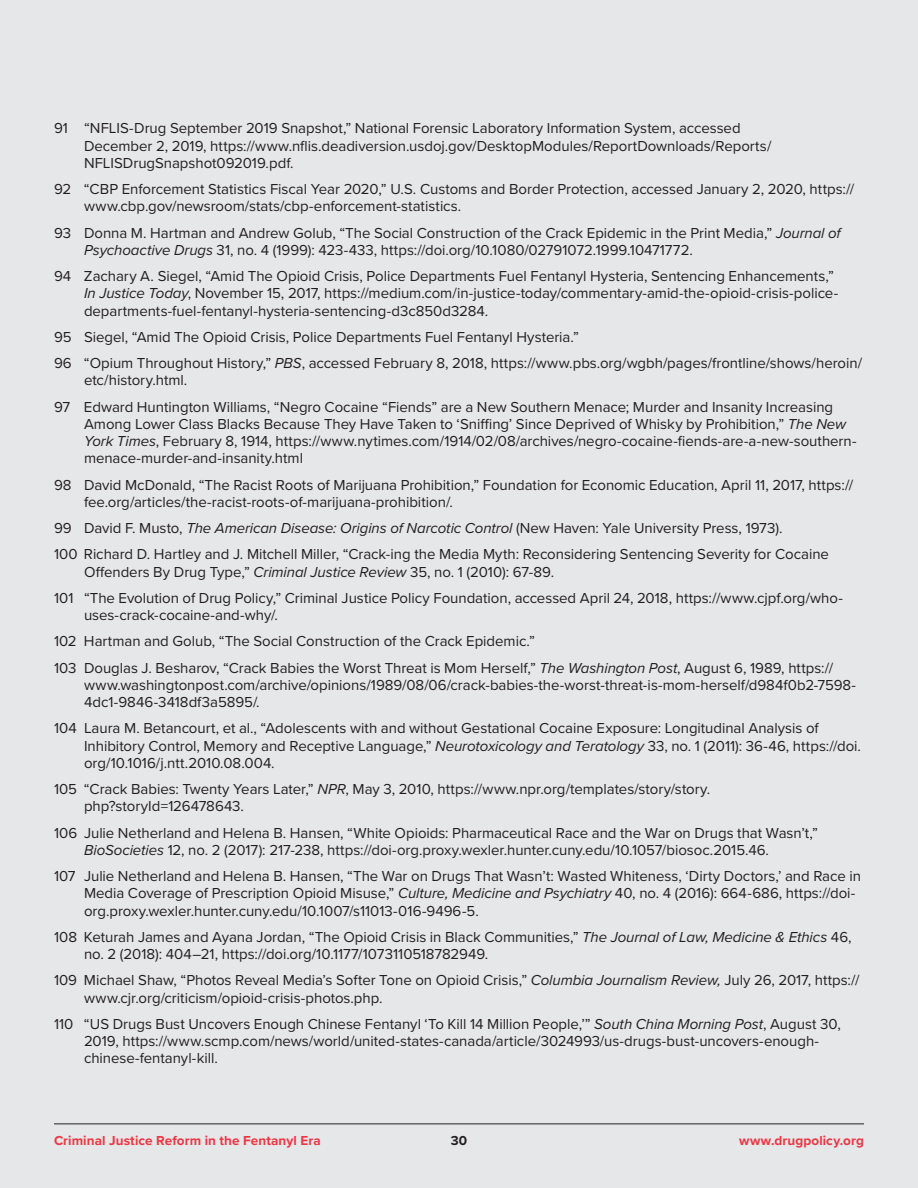
<style>
.page{position:relative;width:918px;height:1188px;background:#e6e7e9}
.page>*{position:absolute;margin:0;border:0;box-sizing:border-box;transform-origin:0 0}
.endnotes{font:15px/17.2px "Proxima Nova";letter-spacing:-.005em;color:#231f20}
.t1{font:700 13.5px "Proxima Nova";letter-spacing:.01em;color:#ee3642}
.t2{font:700 13.5px "Proxima Nova";color:#231f20}
.s1{font-style:italic}
</style>
<div class="page">
<hr style="left:54px;top:1124px;width:810px;height:1px;background:#231f20">
<p class="endnotes" style="left:84px;top:119px;width:689px;text-indent:-30px">91 “NFLIS-Drug September 2019 Snapshot,” National Forensic Laboratory Information System, accessed<br>December 2, 2019, https://www.nflis.deadiversion.usdoj.gov/DesktopModules/ReportDownloads/Reports/<br>NFLISDrugSnapshot092019.pdf.</p>
<p class="endnotes" style="left:84px;top:180px;width:772px;text-indent:-30px">92 “CBP Enforcement Statistics Fiscal Year 2020,” U.S. Customs and Border Protection, accessed January 2, 2020, https:// www.cbp.gov/newsroom/stats/cbp-enforcement-statistics.</p>
<p class="endnotes" style="left:84px;top:223px;width:758px;text-indent:-30px">93 Donna M. Hartman and Andrew Golub, “The Social Construction of the Crack Epidemic in the Print Media,” <span class="s1">Journal of<br>Psychoactive Drugs</span> 31, no. 4 (1999): 423-433, https://doi.org/10.1080/02791072.1999.10471772.</p>
<p class="endnotes" style="left:84px;top:267px;width:756px;text-indent:-30px">94 Zachary A. Siegel, “Amid The Opioid Crisis, Police Departments Fuel Fentanyl Hysteria, Sentencing Enhancements,”<br><span class="s1">In Justice Today</span>, November 15, 2017, https://medium.com/in-justice-today/commentary-amid-the-opioid-crisis-police&shy;departments-fuel-fentanyl-hysteria-sentencing-d3c850d3284.</p>
<p class="endnotes" style="left:54px;top:328px;width:526px">95 Siegel, “Amid The Opioid Crisis, Police Departments Fuel Fentanyl Hysteria.”</p>
<p class="endnotes" style="left:84px;top:354px;width:780px;text-indent:-30px">96 “Opium Throughout History,” <span class="s1">PBS</span>, accessed February 8, 2018, https://www.pbs.org/wgbh/pages/frontline/shows/heroin/ etc/history.html.</p>
<p class="endnotes" style="left:84px;top:397px;width:774px;text-indent:-30px">97 Edward Huntington Williams, “Negro Cocaine “Fiends” are a New Southern Menace; Murder and Insanity Increasing Among Lower Class Blacks Because They Have Taken to ‘Sniffing’ Since Deprived of Whisky by Prohibition,” <span class="s1">The New York Times</span>, February 8, 1914, https://www.nytimes.com/1914/02/08/archives/negro-cocaine-fiends-are-a-new-southern&shy;menace-murder-and-insanity.html</p>
<p class="endnotes" style="left:84px;top:475px;width:771px;text-indent:-30px">98 David McDonald, “The Racist Roots of Marijuana Prohibition,” Foundation for Economic Education, April 11, 2017, https:// fee.org/articles/the-racist-roots-of-marijuana-prohibition/.</p>
<p class="endnotes" style="left:54px;top:519px;width:730px">99 David F. Musto, <span class="s1">The American Disease: Origins of Narcotic Control</span> (New Haven: Yale University Press, 1973).</p>
<p class="endnotes" style="left:84px;top:545px;width:747px;text-indent:-30px">100 Richard D. Hartley and J. Mitchell Miller, “Crack-ing the Media Myth: Reconsidering Sentencing Severity for Cocaine<br>Offenders By Drug Type,” <span class="s1">Criminal Justice Review</span> 35, no. 1 (2010): 67-89.</p>
<p class="endnotes" style="left:84px;top:589px;width:761px;text-indent:-30px">101 “The Evolution of Drug Policy,” Criminal Justice Policy Foundation, accessed April 24, 2018, https://www.cjpf.org/who&shy;uses-crack-cocaine-and-why/.</p>
<p class="endnotes" style="left:54px;top:632px;width:482px">102 Hartman and Golub, “The Social Construction of the Crack Epidemic.”</p>
<p class="endnotes" style="left:84px;top:658px;width:774px;text-indent:-30px">103 Douglas J. Besharov, “Crack Babies the Worst Threat is Mom Herself,” <span class="s1">The Washington Post</span>, August 6, 1989, https:// www.washingtonpost.com/archive/opinions/1989/08/06/crack-babies-the-worst-threat-is-mom-herself/d984f0b2-7598-<br>4dc1-9846-3418df3a5895/.</p>
<p class="endnotes" style="left:84px;top:719px;width:779px;text-indent:-30px">104 Laura M. Betancourt, et al., “Adolescents with and without Gestational Cocaine Exposure: Longitudinal Analysis of<br>Inhibitory Control, Memory and Receptive Language,” <span class="s1">Neurotoxicology and Teratology</span> 33, no. 1 (2011): 36-46, https://doi. org/10.1016/j.ntt.2010.08.004.</p>
<p class="endnotes" style="left:84px;top:780px;width:628px;text-indent:-30px">105 “Crack Babies: Twenty Years Later,” <span class="s1">NPR</span>, May 3, 2010, https://www.npr.org/templates/story/story. php?storyId=126478643.</p>
<p class="endnotes" style="left:84px;top:823px;width:735px;text-indent:-30px">106 Julie Netherland and Helena B. Hansen, “White Opioids: Pharmaceutical Race and the War on Drugs that Wasn’t,”<br><span class="s1">BioSocieties</span> 12, no. 2 (2017): 217-238, https://doi-org.proxy.wexler.hunter.cuny.edu/10.1057/biosoc.2015.46.</p>
<p class="endnotes" style="left:84px;top:867px;width:778px;text-indent:-30px">107 Julie Netherland and Helena B. Hansen, “The War on Drugs That Wasn’t: Wasted Whiteness, ‘Dirty Doctors,’ and Race in<br>Media Coverage of Prescription Opioid Misuse,” <span class="s1">Culture, Medicine and Psychiatry</span> 40, no. 4 (2016): 664-686, https://doi&shy;org.proxy.wexler.hunter.cuny.edu/10.1007/s11013-016-9496-5.</p>
<p class="endnotes" style="left:84px;top:928px;width:769px;text-indent:-30px">108 Keturah James and Ayana Jordan, “The Opioid Crisis in Black Communities,” <span class="s1">The Journal of Law, Medicine &amp; Ethics</span> 46, no. 2 (2018): 404–21, https://doi.org/10.1177/1073110518782949.</p>
<p class="endnotes" style="left:84px;top:971px;width:777px;text-indent:-30px">109 Michael Shaw, “Photos Reveal Media’s Softer Tone on Opioid Crisis,” <span class="s1">Columbia Journalism Review,</span> July 26, 2017, https:// www.cjr.org/criticism/opioid-crisis-photos.php.</p>
<p class="endnotes" style="left:84px;top:1015px;width:758px;text-indent:-30px">110 “US Drugs Bust Uncovers Enough Chinese Fentanyl ‘To Kill 14 Million People,’” <span class="s1">South China Morning Post</span>, August 30,<br>2019, https://www.scmp.com/news/world/united-states-canada/article/3024993/us-drugs-bust-uncovers-enough&shy;chinese-fentanyl-kill.</p>
<p class="t1" style="left:54px;top:1131px;width:268px">Criminal Justice Reform in the Fentanyl Era</p>
<p class="t2" style="left:451px;top:1131px;width:18px">30</p>
<p class="t1" style="left:739px;top:1131px;width:126px">www.drugpolicy.org</p>
</div>
